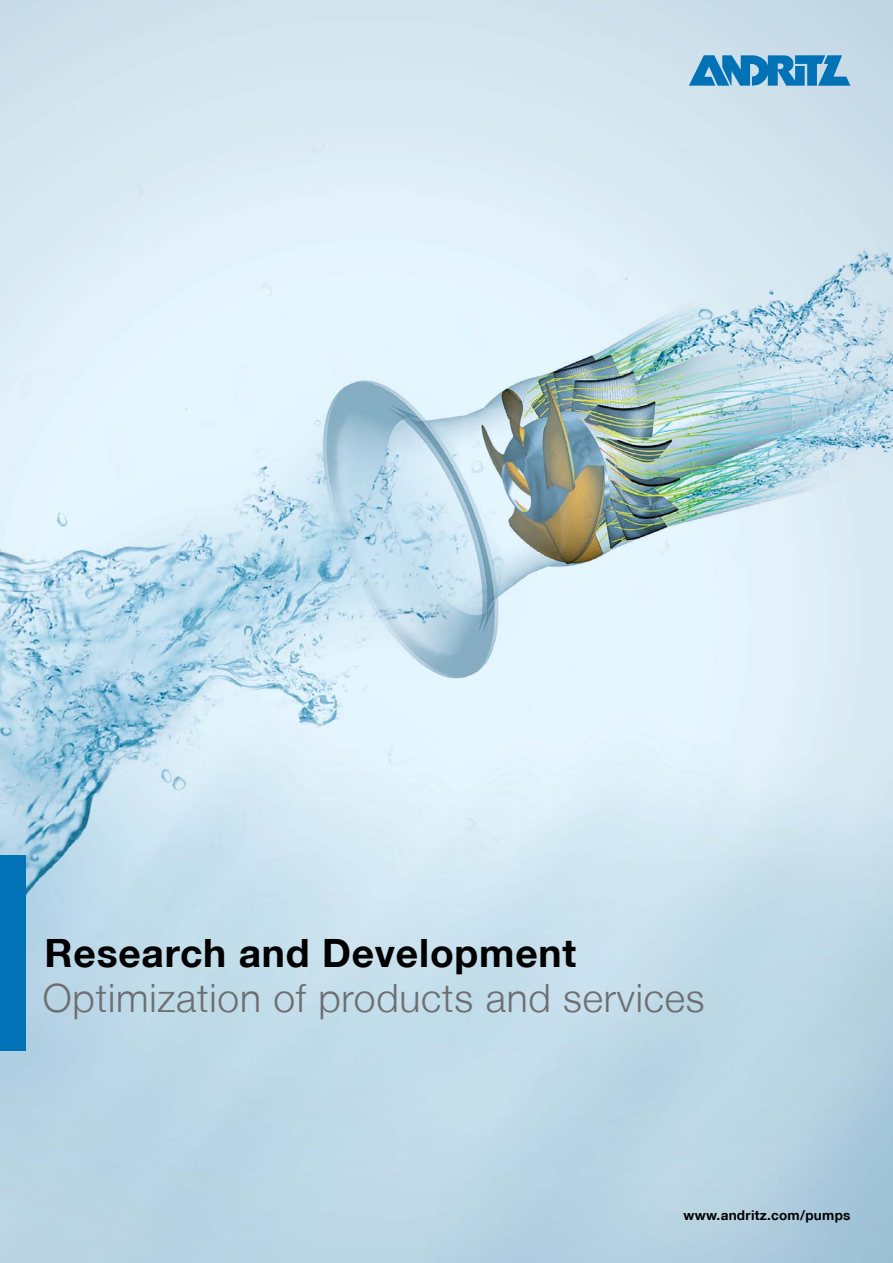
<style>
.page{position:relative;width:893px;height:1263px;background:#fff}
.page>*{position:absolute;margin:0;border:0;box-sizing:border-box;transform-origin:0 0}
.t1{font:300 39px "Helvetica Neue LT";letter-spacing:.02em;color:#6d6e71}
.t2{font:700 39px "Helvetica Neue LT";letter-spacing:.02em;color:#000}
.t3{font:700 13.5px "Helvetica Neue LT";letter-spacing:.02em;color:#000}
</style>
<div class="page">
<img style="left:0;top:0;width:893px;height:1263px">
<div style="left:0;top:855px;width:26px;height:195px;background:#0072b5"></div>
<svg style="left:689px;top:55px;width:161px;height:31px;background:#3c92c4"></svg>
<p class="t2" style="left:45px;top:928px;width:533px">Research and Development</p>
<p class="t1" style="left:43px;top:974px;width:663px">Optimization of products and services</p>
<p class="t3" style="left:684px;top:1207px;width:168px">www.andritz.com/pumps</p>
</div>
